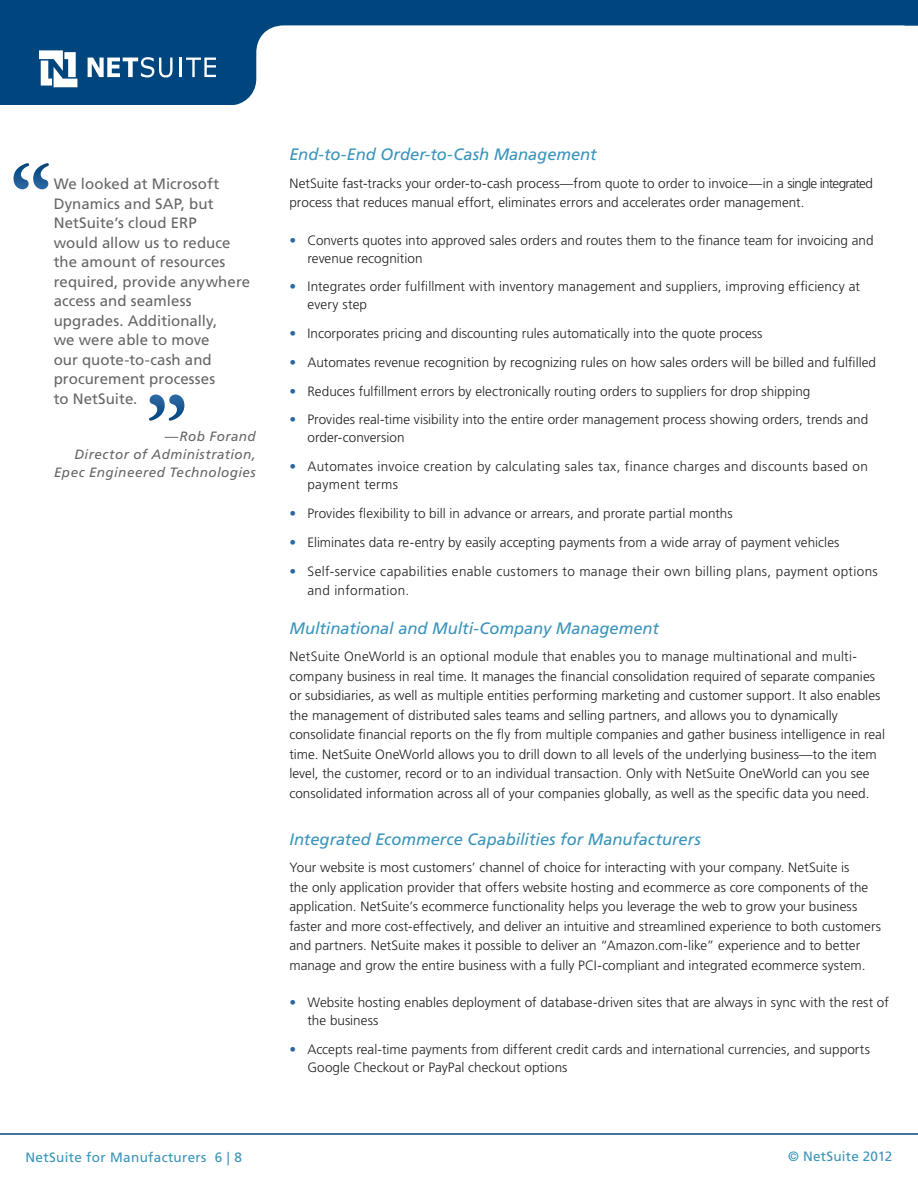
<style>
.page{position:relative;width:918px;height:1188px;background:#fff}
.page>*{position:absolute;margin:0;border:0;box-sizing:border-box;transform-origin:0 0}
.t1{font:italic 16.5px "Frutiger";color:#3994bb}
.t2{font:15px/19.5px "Frutiger";letter-spacing:.005em;color:#666}
.t3{font:300 13.5px/19.5px "Frutiger";letter-spacing:.005em;color:#231f20}
.t4{font:300 13.5px/19.5px "Frutiger";letter-spacing:.03em;color:#231f20}
.t5{font:300 13.5px/18px "Frutiger";letter-spacing:.025em;color:#231f20}
.t6{font:italic 13.5px/18px "Frutiger";letter-spacing:.03em;color:#666;text-align:right}
.t7{font:13.5px "Frutiger";letter-spacing:.025em;color:#3994bb}
.t8{font:13.5px "Frutiger";letter-spacing:.015em;color:#3b94bb}
.s1{color:#2968a4}
</style>
<div class="page">
<hr style="left:0;top:1133px;width:918px;height:2px;background:#0c487e">
<svg style="left:0;top:0;width:918px;height:105px"></svg>
<svg style="left:39px;top:50px;width:38px;height:37px"></svg>
<svg style="left:88px;top:57px;width:85px;height:20px"></svg>
<svg style="left:180px;top:58px;width:36px;height:19px"></svg>
<svg style="left:14px;top:163px;width:35px;height:26px"></svg>
<svg style="left:149px;top:394px;width:35px;height:27px"></svg>
<p class="t2" style="left:54px;top:174px;width:198px">We looked at Microsoft<br>Dynamics and SAP, but<br>NetSuite’s cloud ERP<br>would allow us to reduce the amount of resources required, provide anywhere access and seamless upgrades. Additionally,<br>we were able to move<br>our quote-to-cash and procurement processes<br>to NetSuite.</p>
<p class="t6" style="left:54px;top:428px;width:203px">—Rob Forand<br>Director of Administration,<br>Epec Engineered Technologies</p>
<p class="t1" style="left:289px;top:145px;width:309px">End-to-End Order-to-Cash Management</p>
<p class="t3" style="left:289px;top:173px;width:585px">NetSuite fast-tracks your order-to-cash process—from quote to order to invoice—in a single integrated process that reduces manual effort, eliminates errors and accelerates order management.</p>
<p class="t3" style="left:307px;top:231px;width:568px;line-height:18px;text-indent:-18px"><span class="s1">•</span> Converts quotes into approved sales orders and routes them to the finance team for invoicing and revenue recognition</p>
<p class="t3" style="left:307px;top:278px;width:554px;line-height:18px;text-indent:-18px"><span class="s1">•</span> Integrates order fulfillment with inventory management and suppliers, improving efficiency at every step</p>
<p class="t3" style="left:289px;top:324px;width:475px"><span class="s1">•</span> Incorporates pricing and discounting rules automatically into the quote process</p>
<p class="t3" style="left:289px;top:353px;width:588px"><span class="s1">•</span> Automates revenue recognition by recognizing rules on how sales orders will be billed and fulfilled</p>
<p class="t3" style="left:289px;top:381px;width:522px"><span class="s1">•</span> Reduces fulfillment errors by electronically routing orders to suppliers for drop shipping</p>
<p class="t3" style="left:307px;top:411px;width:562px;line-height:18px;text-indent:-18px"><span class="s1">•</span> Provides real-time visibility into the entire order management process showing orders, trends and order-conversion</p>
<p class="t5" style="left:307px;top:458px;width:562px;text-indent:-18px"><span class="s1">•</span> Automates invoice creation by calculating sales tax, finance charges and discounts based on payment terms</p>
<p class="t3" style="left:289px;top:504px;width:445px"><span class="s1">•</span> Provides flexibility to bill in advance or arrears, and prorate partial months</p>
<p class="t3" style="left:289px;top:533px;width:552px"><span class="s1">•</span> Eliminates data re-entry by easily accepting payments from a wide array of payment vehicles</p>
<p class="t4" style="left:307px;top:561px;width:572px;text-indent:-18px"><span class="s1">•</span> Self-service capabilities enable customers to manage their own billing plans, payment options and information.</p>
<p class="t1" style="left:289px;top:619px;width:371px">Multinational and Multi-Company Management</p>
<p class="t3" style="left:289px;top:647px;width:597px">NetSuite OneWorld is an optional module that enables you to manage multinational and multi&shy;company business in real time. It manages the financial consolidation required of separate companies or subsidiaries, as well as multiple entities performing marketing and customer support. It also enables the management of distributed sales teams and selling partners, and allows you to dynamically consolidate financial reports on the fly from multiple companies and gather business intelligence in real time. NetSuite OneWorld allows you to drill down to all levels of the underlying business—to the item level, the customer, record or to an individual transaction. Only with NetSuite OneWorld can you see consolidated information across all of your companies globally, as well as the specific data you need.</p>
<p class="t1" style="left:289px;top:830px;width:413px">Integrated Ecommerce Capabilities for Manufacturers</p>
<p class="t3" style="left:289px;top:858px;width:593px">Your website is most customers’ channel of choice for interacting with your company. NetSuite is<br>the only application provider that offers website hosting and ecommerce as core components of the application. NetSuite’s ecommerce functionality helps you leverage the web to grow your business faster and more cost-effectively, and deliver an intuitive and streamlined experience to both customers and partners. NetSuite makes it possible to deliver an “Amazon.com-like” experience and to better manage and grow the entire business with a fully PCI-compliant and integrated ecommerce system.</p>
<p class="t3" style="left:307px;top:994px;width:583px;line-height:18px;text-indent:-18px"><span class="s1">•</span> Website hosting enables deployment of database-driven sites that are always in sync with the rest of the business</p>
<p class="t3" style="left:307px;top:1041px;width:564px;line-height:18px;text-indent:-18px"><span class="s1">•</span> Accepts real-time payments from different credit cards and international currencies, and supports<br>Google Checkout or PayPal checkout options</p>
<p class="t7" style="left:25px;top:1150px;width:218px">NetSuite for Manufacturers 6 | 8</p>
<p class="t8" style="left:788px;top:1148px;width:106px">© NetSuite 2012</p>
</div>
